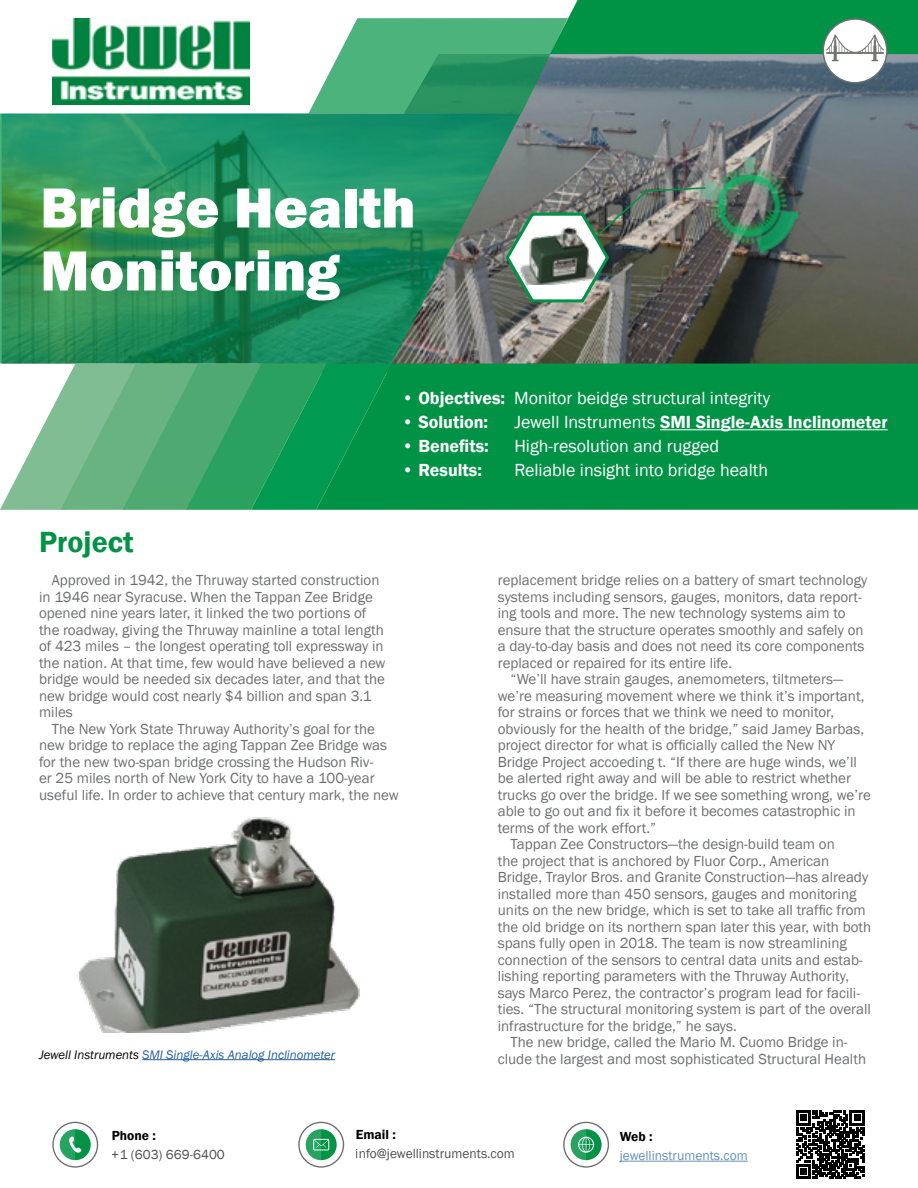
<style>
.page{position:relative;width:918px;height:1188px;background:#fff}
.page>*{position:absolute;margin:0;border:0;box-sizing:border-box;transform-origin:0 0}
.t1{font:800 58.5px/63px "Franklin Gothic";color:#fff}
.t2{font:600 30px "Franklin Gothic";color:#009346}
.t3{font:18px "Franklin Gothic";color:#fff}
.t4{font:600 18px "Franklin Gothic";color:#fff}
.t5{font:15px/16.5px "Franklin Gothic";color:#6d6e71}
.t6{font:13.5px "Franklin Gothic";color:#000}
.t7{font:13.5px "Franklin Gothic";color:#215e9e}
.t8{font:600 13.5px "Franklin Gothic";color:#000}
.t9{font:italic 12.75px "Franklin Gothic";color:#215e9e}
.s1{font-weight:600}
.s2{font-weight:400}
.s3{color:#000}
</style>
<div class="page">
<div style="left:568px;top:0;width:350px;height:54px;background:#009346"></div>
<img style="left:521px;top:54px;width:397px;height:310px">
<svg style="left:308px;top:18px;width:261px;height:97px;background:#56ac82"></svg>
<svg style="left:0;top:114px;width:521px;height:250px;background:#2c8c5e"></svg>
<svg style="left:0;top:393px;width:60px;height:117px"></svg>
<svg style="left:60px;top:364px;width:62px;height:146px;background:#7aba8e"></svg>
<svg style="left:122px;top:364px;width:64px;height:146px;background:#5eaf7b"></svg>
<svg style="left:186px;top:364px;width:65px;height:146px;background:#3fa66a"></svg>
<svg style="left:251px;top:364px;width:65px;height:146px;background:#199e5a"></svg>
<svg style="left:316px;top:364px;width:602px;height:146px;background:#009347"></svg>
<img style="left:53px;top:18px;width:196px;height:87px">
<div style="left:823px;top:19px;width:64px;height:64px;background:#fff;border-radius:50%"></div>
<div style="left:822px;top:18px;width:66px;height:65px;border:2px solid #6d6e71;border-radius:50%"></div>
<svg style="left:826px;top:35px;width:58px;height:26px"></svg>
<hr style="left:660px;top:429px;width:228px;height:1px;background:#fff">
<svg style="left:52px;top:1122px;width:46px;height:46px"></svg>
<svg style="left:563px;top:1122px;width:46px;height:46px"></svg>
<svg style="left:298px;top:1122px;width:46px;height:46px"></svg>
<hr style="left:620px;top:1161px;width:128px;height:1px;background:#215e9e">
<hr style="left:142px;top:1059px;width:193px;height:1px;background:#215e9e">
<img style="left:696px;top:150px;width:107px;height:111px">
<img style="left:504px;top:186px;width:203px;height:118px">
<img style="left:518px;top:227px;width:78px;height:57px">
<img style="left:78px;top:817px;width:282px;height:215px">
<svg style="left:796px;top:1111px;width:68px;height:68px"></svg>
<h1 class="t1" style="left:40px;top:176px;width:377px">Bridge Health<br>Monitoring</h1>
<p class="t3" style="left:402px;top:387px;width:370px"><span class="s1">• Objectives:</span> Monitor beidge structural integrity</p>
<p class="t4" style="left:402px;top:411px;width:88px">• Solution:</p>
<p class="t4" style="left:514px;top:411px;width:375px"><span class="s2">Jewell Instruments</span> SMI Single-Axis Inclinometer</p>
<p class="t4" style="left:402px;top:435px;width:88px">• Benefits:</p>
<p class="t3" style="left:514px;top:435px;width:206px">High-resolution and rugged</p>
<p class="t4" style="left:402px;top:459px;width:82px">• Results:</p>
<p class="t3" style="left:514px;top:459px;width:255px">Reliable insight into bridge health</p>
<h2 class="t2" style="left:39px;top:524px;width:96px">Project</h2>
<p class="t5" style="left:39px;top:572px;width:348px;text-indent:13px">Approved in 1942, the Thruway started construction in 1946 near Syracuse. When the Tappan Zee Bridge opened nine years later, it linked the two portions of the roadway, giving the Thruway mainline a total length of 423 miles – the longest operating toll expressway in the nation. At that time, few would have believed a new bridge would be needed six decades later, and that the new bridge would cost nearly $4 billion and span 3.1 miles</p>
<p class="t5" style="left:39px;top:721px;width:361px;text-indent:13px">The New York State Thruway Authority’s goal for the new bridge to replace the aging Tappan Zee Bridge was for the new two-span bridge crossing the Hudson Riv-<br>er 25 miles north of New York City to have a 100-year useful life. In order to achieve that century mark, the new</p>
<p class="t9" style="left:39px;top:1046px;width:298px"><span class="s3">Jewell Instruments</span> SMI Single-Axis Analog Inclinometer</p>
<p class="t5" style="left:498px;top:572px;width:371px">replacement bridge relies on a battery of smart technology</p>
<p class="t5" style="left:498px;top:589px;width:366px">systems including sensors, gauges, monitors, data report-</p>
<p class="t5" style="left:498px;top:605px;width:349px">ing tools and more. The new technology systems aim to</p>
<p class="t5" style="left:498px;top:622px;width:367px">ensure that the structure operates smoothly and safely on</p>
<p class="t5" style="left:498px;top:638px;width:368px">a day-to-day basis and does not need its core components</p>
<p class="t5" style="left:498px;top:655px;width:236px">replaced or repaired for its entire life.</p>
<p class="t5" style="left:511px;top:671px;width:334px">“We’ll have strain gauges, anemometers, tiltmeters—</p>
<p class="t5" style="left:498px;top:688px;width:368px">we’re measuring movement where we think it’s important,</p>
<p class="t5" style="left:498px;top:704px;width:338px">for strains or forces that we think we need to monitor,</p>
<p class="t5" style="left:498px;top:721px;width:368px">obviously for the health of the bridge,” said Jamey Barbas,</p>
<p class="t5" style="left:498px;top:737px;width:339px">project director for what is officially called the New NY</p>
<p class="t5" style="left:498px;top:754px;width:361px">Bridge Project accoeding t. “If there are huge winds, we’ll</p>
<p class="t5" style="left:498px;top:770px;width:355px">be alerted right away and will be able to restrict whether</p>
<p class="t5" style="left:498px;top:787px;width:375px">trucks go over the bridge. If we see something wrong, we’re</p>
<p class="t5" style="left:498px;top:803px;width:360px">able to go out and fix it before it becomes catastrophic in</p>
<p class="t5" style="left:498px;top:820px;width:160px">terms of the work effort.”</p>
<p class="t5" style="left:511px;top:836px;width:326px">Tappan Zee Constructors—the design-build team on</p>
<p class="t5" style="left:498px;top:853px;width:333px">the project that is anchored by Fluor Corp., American</p>
<p class="t5" style="left:498px;top:869px;width:372px">Bridge, Traylor Bros. and Granite Construction—has already</p>
<p class="t5" style="left:498px;top:886px;width:360px">installed more than 450 sensors, gauges and monitoring</p>
<p class="t5" style="left:498px;top:902px;width:370px">units on the new bridge, which is set to take all traffic from</p>
<p class="t5" style="left:498px;top:919px;width:375px">the old bridge on its northern span later this year, with both</p>
<p class="t5" style="left:498px;top:935px;width:351px">spans fully open in 2018. The team is now streamlining</p>
<p class="t5" style="left:498px;top:952px;width:367px">connection of the sensors to central data units and estab-</p>
<p class="t5" style="left:498px;top:968px;width:353px">lishing reporting parameters with the Thruway Authority,</p>
<p class="t5" style="left:498px;top:985px;width:364px">says Marco Perez, the contractor’s program lead for facili-</p>
<p class="t5" style="left:498px;top:1001px;width:375px">ties. “The structural monitoring system is part of the overall</p>
<p class="t5" style="left:498px;top:1018px;width:241px">infrastructure for the bridge,” he says.</p>
<p class="t5" style="left:511px;top:1034px;width:339px">The new bridge, called the Mario M. Cuomo Bridge in-</p>
<p class="t5" style="left:498px;top:1051px;width:370px">clude the largest and most sophisticated Structural Health</p>
<p class="t8" style="left:112px;top:1127px;width:46px">Phone :</p>
<p class="t6" style="left:112px;top:1146px;width:115px">+1 (603) 669-6400</p>
<p class="t8" style="left:356px;top:1126px;width:42px">Email :</p>
<p class="t6" style="left:356px;top:1145px;width:161px">info@jewellinstruments.com</p>
<p class="t8" style="left:620px;top:1128px;width:34px">Web :</p>
<p class="t7" style="left:620px;top:1147px;width:129px">jewellinstruments.com</p>
</div>
